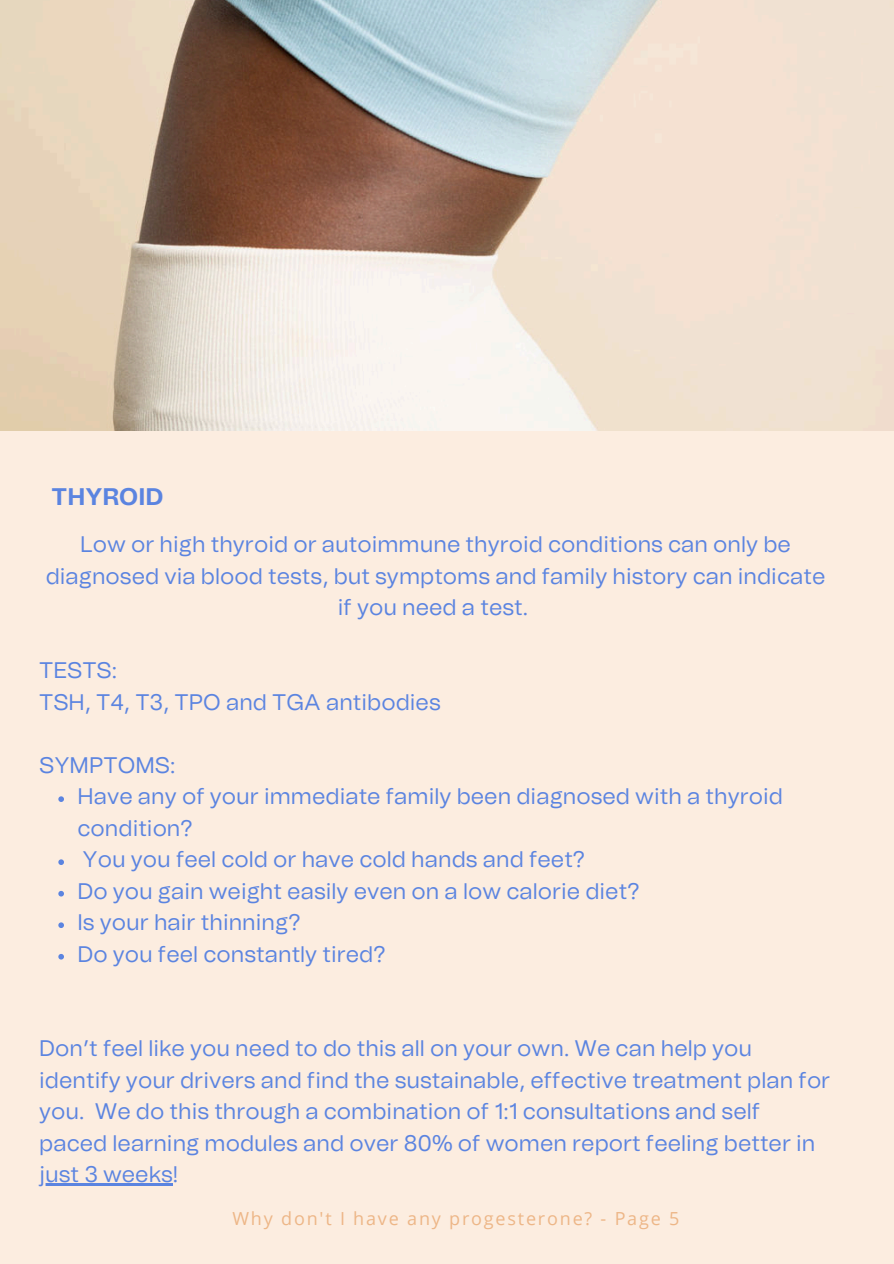
<style>
.page{position:relative;width:894px;height:1264px;background:#fff}
.page>*{position:absolute;margin:0;border:0;box-sizing:border-box;transform-origin:0 0}
.t1{font:700 24px "Tomato Grotesk";color:#5b84e0}
.t2{font:22.5px/31.5px "Tomato Grotesk";color:#5b84e0}
.t3{font:18px "Open Sans";letter-spacing:.1em;color:#edb687}
</style>
<div class="page">
<div style="left:0;top:0;width:893px;height:1263px;background:#fcede0"></div>
<img style="left:0;top:0;width:893px;height:430px">
<svg style="left:58px;top:796px;width:6px;height:6px"></svg>
<svg style="left:58px;top:859px;width:6px;height:6px"></svg>
<svg style="left:58px;top:890px;width:6px;height:6px"></svg>
<svg style="left:58px;top:922px;width:6px;height:6px"></svg>
<svg style="left:58px;top:954px;width:6px;height:5px"></svg>
<hr style="left:39px;top:1183px;width:134px;height:2px;background:#5b84e0">
<p class="t1" style="left:52px;top:486px;width:113px">THYROID</p>
<h1 class="t2" style="left:46px;top:529px;width:781px;text-align:center">Low or high thyroid or autoimmune thyroid conditions can only be diagnosed via blood tests, but symptoms and family history can indicate if you need a test.</h1>
<h3 class="t2" style="left:39px;top:655px;width:403px">TESTS:<br>TSH, T4, T3, TPO and TGA antibodies</h3>
<h3 class="t2" style="left:39px;top:750px;width:137px">SYMPTOMS:</h3>
<h2 class="t2" style="left:77px;top:781px;width:706px">Have any of your immediate family been diagnosed with a thyroid condition?</h2>
<p class="t2" style="left:83px;top:844px;width:504px">You you feel cold or have cold hands and feet?</p>
<p class="t2" style="left:77px;top:876px;width:563px">Do you gain weight easily even on a low calorie diet?</p>
<p class="t2" style="left:77px;top:907px;width:224px">Is your hair thinning?</p>
<p class="t2" style="left:77px;top:939px;width:309px">Do you feel constantly tired?</p>
<p class="t2" style="left:39px;top:1033px;width:792px">Don’t feel like you need to do this all on your own. We can help you identify your drivers and find the sustainable, effective treatment plan for you. We do this through a combination of 1:1 consultations and self paced learning modules and over 80% of women report feeling better in</p>
<h3 class="t2" style="left:39px;top:1159px;width:140px">just 3 weeks!</h3>
<p class="t3" style="left:232px;top:1206px;width:448px">Why don't I have any progesterone? - Page 5</p>
</div>
